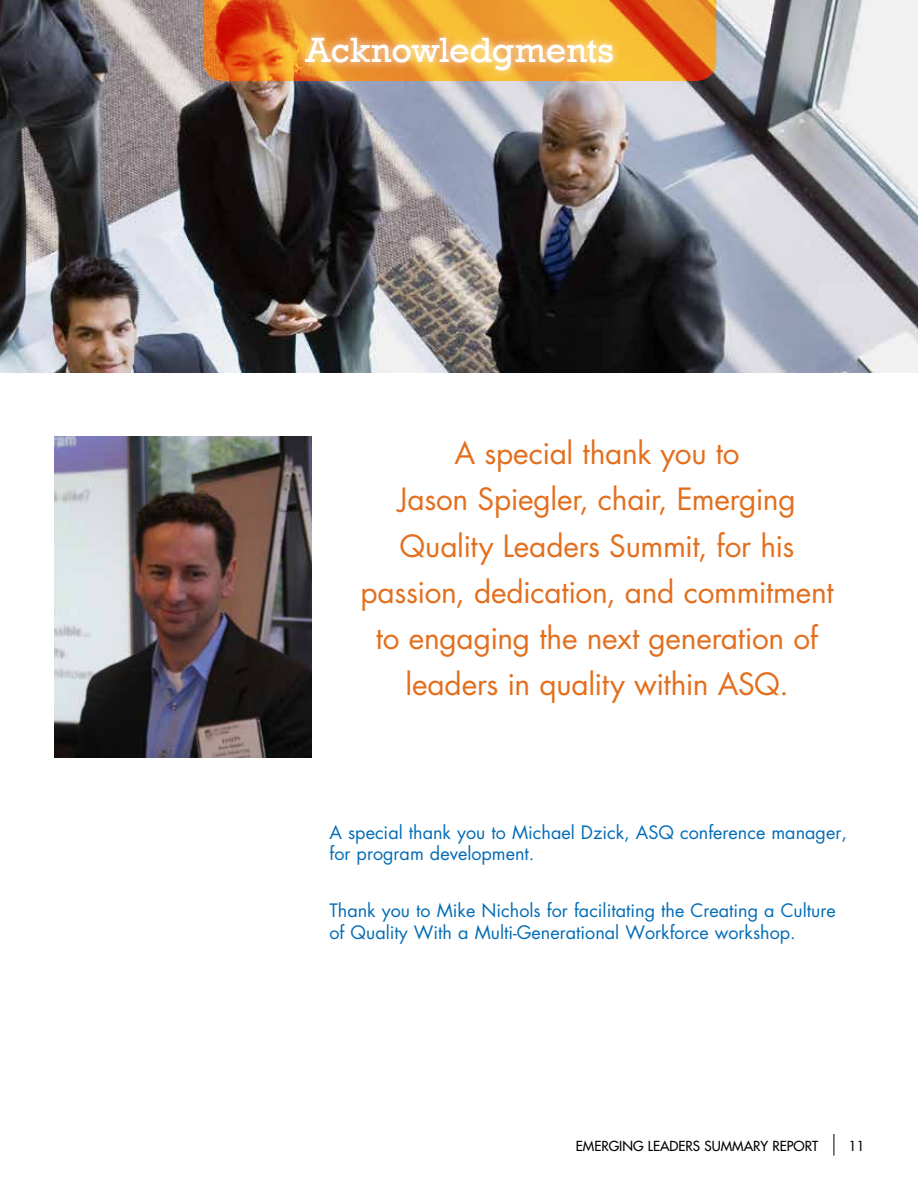
<style>
.page{position:relative;width:918px;height:1188px;background:#fff}
.page>*{position:absolute;margin:0;border:0;box-sizing:border-box;transform-origin:0 0}
.t1{font:36px "Rockwell";color:#fff}
.t2{font:29.85px/46.2px "Futura Std";letter-spacing:-.01em;color:#e36f1e;text-align:center}
.t3{font:18px/21.6px "Futura Std";color:#036cb6}
.t4{font:500 13.5px "Futura Std";color:#000}
</style>
<div class="page">
<img style="left:54px;top:437px;width:258px;height:320px">
<img style="left:0;top:0;width:918px;height:373px">
<svg style="left:203px;top:0;width:513px;height:81px"></svg>
<div style="left:297px;top:29px;width:324px;height:49px;background:#fff;opacity:.83"></div>
<svg style="left:834px;top:1134px;width:1px;height:22px"></svg>
<h1 class="t1" style="left:305px;top:29px;width:310px">Acknowledgments</h1>
<h2 class="t2" style="left:360px;top:431px;width:475px">A special thank you to<br>Jason Spiegler, chair, Emerging<br>Quality Leaders Summit, for his passion, dedication, and commitment to engaging the next generation of leaders in quality within ASQ.</h2>
<p class="t3" style="left:329px;top:822px;width:519px">A special thank you to Michael Dzick, ASQ conference manager, for program development.</p>
<p class="t3" style="left:329px;top:900px;width:508px">Thank you to Mike Nichols for facilitating the Creating a Culture of Quality With a Multi-Generational Workforce workshop.</p>
<p class="t4" style="left:576px;top:1137px;width:244px">EMERGING LEADERS SUMMARY REPORT</p>
<p class="t4" style="left:849px;top:1137px;width:17px">11</p>
</div>
